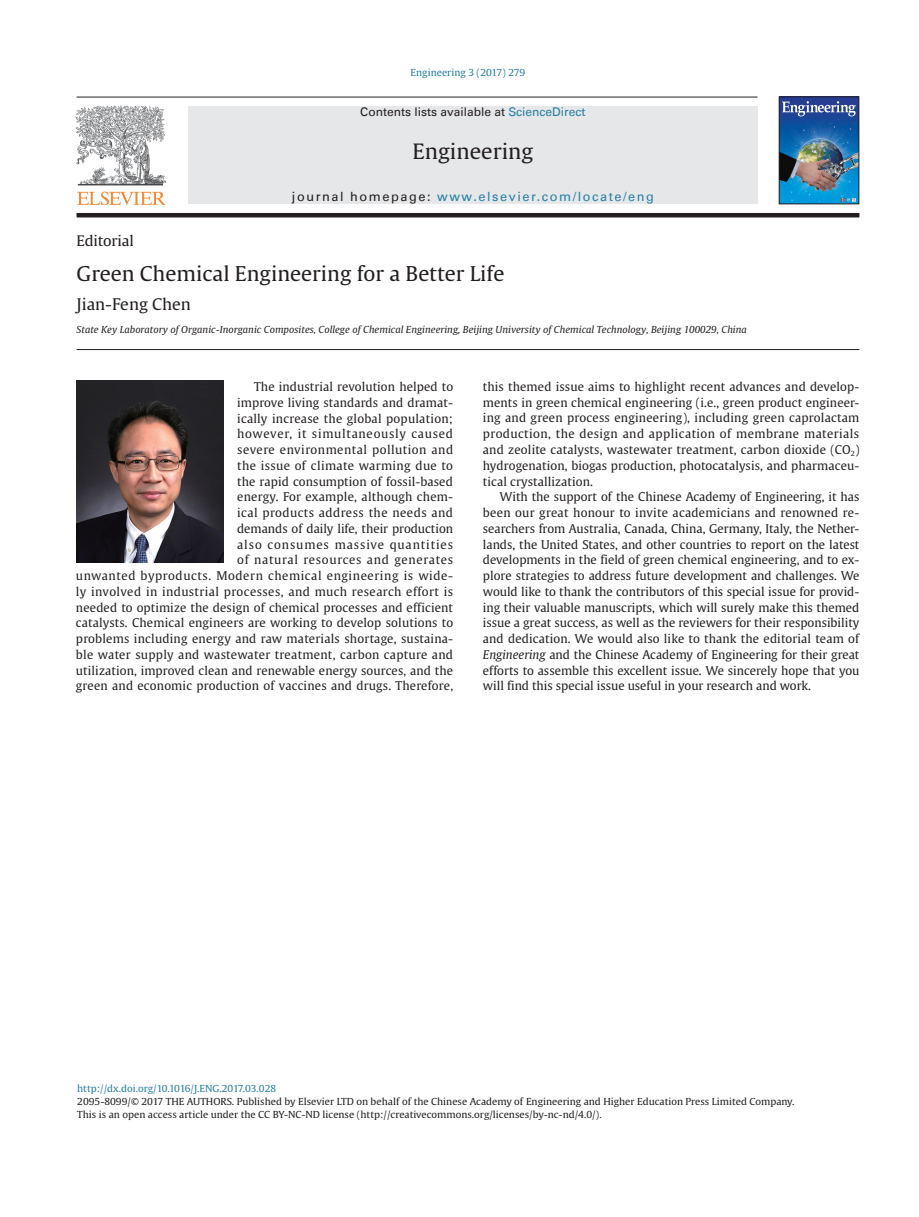
<style>
.page{position:relative;width:919px;height:1217px;background:#fff}
.page>*{position:absolute;margin:0;border:0;box-sizing:border-box;transform-origin:0 0}
.t1{font:21px "Gulliver";color:#231f20;scale:1.04 1}
.t2{font:20.25px "Gulliver";color:#231f20;scale:1.04 1}
.t3{font:15.9px "Gulliver";color:#231f20;scale:1.04 1}
.t4{font:14.4px "Gulliver";letter-spacing:-.01em;color:#231f20;scale:1.04 1}
.t5{font:12.75px "Univers LT";letter-spacing:.12em;color:#277ea2}
.t6{font:12px/15.8px "Gulliver";letter-spacing:.015em;color:#231f20;text-align:justify}
.t7{font:12px "Univers LT";color:#231f20}
.t8{font:9.6px/12.9px "Gulliver";color:#231f20;scale:1.04 1}
.t9{font:italic 9.6px "Gulliver";color:#231f20;scale:1.04 1}
.t10{font:9.6px "Gulliver";color:#277ea2;scale:1.04 1}
.s1{color:#277ea2}
.s2{color:#231f20}
.s3{font-style:italic}
</style>
<div class="page">
<hr style="left:77px;top:349px;width:782px;height:1px;background:#231f20">
<img style="left:76px;top:106px;width:90px;height:99px">
<hr style="left:77px;top:97px;width:680px;height:1px;background:#231f20">
<div style="left:188px;top:106px;width:569px;height:98px;background:#e6e7e9"></div>
<hr style="left:77px;top:213px;width:782px;height:4px;background:#231f20">
<img style="left:780px;top:116px;width:77px;height:86px">
<svg style="left:780px;top:97px;width:80px;height:19px"></svg>
<svg style="left:841px;top:198px;width:19px;height:7px"></svg>
<div style="left:778px;top:96px;width:81px;height:108px;border:1px solid #231f20"></div>
<img style="left:77px;top:380px;width:146px;height:182px">
<p class="t10" style="left:410px;top:67px;width:112px">Engineering 3 (2017) 279</p>
<p class="t7" style="left:360px;top:105px;width:227px">Contents lists available at <span class="s1">ScienceDirect</span></p>
<h1 class="t1" style="left:412px;top:138px;width:118px">Engineering</h1>
<p class="t5" style="left:292px;top:188px;width:363px"><span class="s2">journal homepage:</span> www.elsevier.com/locate/eng</p>
<p class="t4" style="left:77px;top:231px;width:57px">Editorial</p>
<h2 class="t2" style="left:77px;top:261px;width:413px">Green Chemical Engineering for a Better Life</h2>
<h3 class="t3" style="left:77px;top:294px;width:111px">Jian-Feng Chen</h3>
<p class="t9" style="left:77px;top:323px;width:646px">State Key Laboratory of Organic-Inorganic Composites, College of Chemical Engineering, Beijing University of Chemical Technology, Beijing 100029, China</p>
<p class="t6" style="left:76px;top:378px;width:379px;text-align:right">The industrial revolution helped to<br>improve living standards and dramat-<br>ically increase the global population;<br>however, it simultaneously caused<br>severe environmental pollution and<br>the issue of climate warming due to<br>the rapid consumption of fossil-based<br>energy. For example, although chem-<br>ical products address the needs and<br>demands of daily life, their production<br>also consumes massive quantities<br>of natural resources and generates<br>unwanted byproducts. Modern chemical engineering is wide&shy;ly involved in industrial processes, and much research effort is needed to optimize the design of chemical processes and efficient catalysts. Chemical engineers are working to develop solutions to problems including energy and raw materials shortage, sustaina&shy;ble water supply and wastewater treatment, carbon capture and utilization, improved clean and renewable energy sources, and the green and economic production of vaccines and drugs. Therefore,</p>
<p class="t6" style="left:483px;top:378px;width:378px">this themed issue aims to highlight recent advances and develop&shy;ments in green chemical engineering (i.e., green product engineer&shy;ing and green process engineering), including green caprolactam production, the design and application of membrane materials and zeolite catalysts, wastewater treatment, carbon dioxide (CO<sub>2</sub>) hydrogenation, biogas production, photocatalysis, and pharmaceu&shy;tical crystallization.</p>
<p class="t6" style="left:483px;top:489px;width:378px;text-indent:17px">With the support of the Chinese Academy of Engineering, it has been our great honour to invite academicians and renowned re&shy;searchers from Australia, Canada, China, Germany, Italy, the Nether&shy;lands, the United States, and other countries to report on the latest developments in the field of green chemical engineering, and to ex&shy;plore strategies to address future development and challenges. We would like to thank the contributors of this special issue for provid&shy;ing their valuable manuscripts, which will surely make this themed issue a great success, as well as the reviewers for their responsibility and dedication. We would also like to thank the editorial team of <span class="s3">Engineering</span> and the Chinese Academy of Engineering for their great efforts to assemble this excellent issue. We sincerely hope that you will find this special issue useful in your research and work.</p>
<p class="t10" style="left:77px;top:1082px;width:193px">http://dx.doi.org/10.1016/J.ENG.2017.03.028</p>
<p class="t8" style="left:77px;top:1094px;width:691px">2095-8099/© 2017 THE AUTHORS. Published by Elsevier LTD on behalf of the Chinese Academy of Engineering and Higher Education Press Limited Company.<br>This is an open access article under the CC BY-NC-ND license (http://creativecommons.org/licenses/by-nc-nd/4.0/).</p>
</div>
